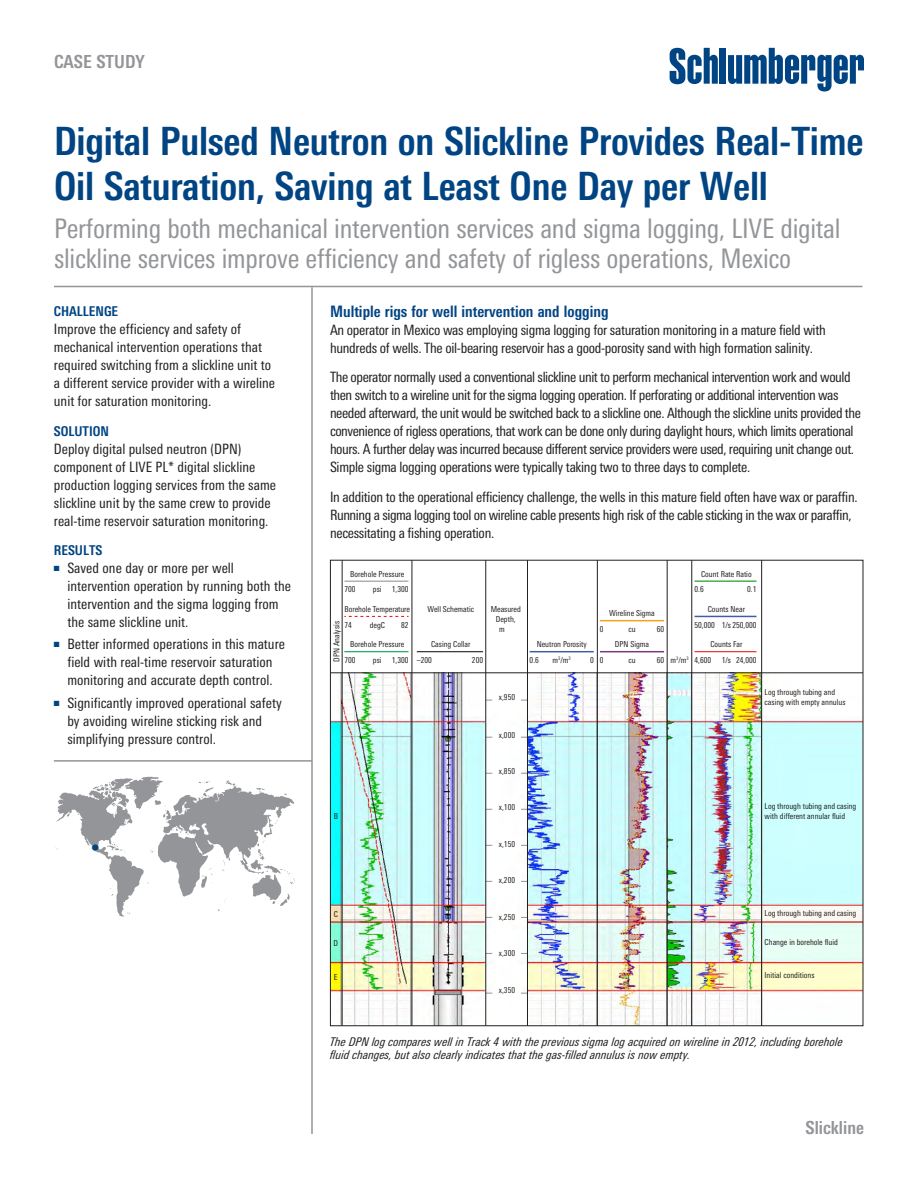
<style>
.page{position:relative;width:918px;height:1188px;background:#fff}
.page>*{position:absolute;margin:0;border:0;box-sizing:border-box;transform-origin:0 0}
.headline__front{font:700 condensed 39px/45px "Univers Next Pro";letter-spacing:-.005em;color:#004483}
.Subhead{font:condensed 27px/30px "Univers Next Pro";letter-spacing:-.01em;color:#939598}
.discipline{font:700 condensed 18px "Univers Next Pro";color:#939598}
.Body_Head{font:700 condensed 15.75px "Univers Next Pro";color:#004483}
.Body_Text{font:condensed 14.25px/18px "Univers Next Pro";letter-spacing:-.02em;color:#231f20}
.Body_Text-2{font:condensed 14.25px/18px "Univers Next Pro";color:#231f20}
.Sidebar_Head{font:700 condensed 13.5px "Univers Next Pro";color:#004483}
.t1{font:italic condensed 12px/13.5px "Univers Next Pro";color:#231f20}
.t2{font:condensed 8.25px/15.3px "Univers Next Pro";color:#231f20;text-align:center}
</style>
<div class="page">
<div style="left:720px;top:48px;width:6px;height:36px;background:#004483"></div>
<svg style="left:728px;top:48px;width:136px;height:44px"></svg>
<svg style="left:670px;top:48px;width:48px;height:36px"></svg>
<hr style="left:54px;top:760px;width:258px;height:2px;background:#939598">
<svg style="left:55px;top:777px;width:239px;height:140px"></svg>
<div style="left:92px;top:844px;width:6px;height:7px;background:#004483;border-radius:50%"></div>
<hr style="left:54px;top:286px;width:808px;height:1px;background:#939598">
<hr style="left:311px;top:287px;width:2px;height:847px;background:#939598">
<img style="left:332px;top:673px;width:529px;height:351px">
<hr style="left:344px;top:651px;width:64px;height:1px;background:#00a651">
<hr style="left:417px;top:651px;width:66px;height:1px;background:#231f20">
<hr style="left:530px;top:651px;width:64px;height:1px;background:#3f5ea7">
<hr style="left:600px;top:651px;width:64px;height:1px;background:#7b3482">
<hr style="left:600px;top:620px;width:64px;height:1px;background:#f4a31d">
<svg style="left:344px;top:616px;width:64px;height:1px"></svg>
<hr style="left:344px;top:581px;width:64px;height:1px;background:#939598">
<hr style="left:695px;top:651px;width:61px;height:1px;background:#ed1d24">
<hr style="left:695px;top:616px;width:61px;height:1px;background:#3f5ca6">
<hr style="left:695px;top:580px;width:61px;height:2px;background:#44af4a">
<hr style="left:342px;top:560px;width:1px;height:466px;background:#231f20">
<hr style="left:412px;top:560px;width:1px;height:466px;background:#231f20">
<hr style="left:485px;top:560px;width:1px;height:466px;background:#231f20">
<hr style="left:527px;top:560px;width:1px;height:466px;background:#231f20">
<hr style="left:597px;top:560px;width:1px;height:466px;background:#231f20">
<hr style="left:667px;top:560px;width:1px;height:466px;background:#231f20">
<hr style="left:691px;top:560px;width:1px;height:466px;background:#231f20">
<hr style="left:761px;top:560px;width:1px;height:466px;background:#231f20">
<hr style="left:330px;top:672px;width:533px;height:1px;background:#231f20">
<p class="discipline" style="left:54px;top:50px;width:92px">CASE STUDY</p>
<p class="headline__front" style="left:54px;top:119px;width:811px">Digital Pulsed Neutron on Slickline Provides Real-Time<br>Oil Saturation, Saving at Least One Day per Well</p>
<p class="Subhead" style="left:54px;top:213px;width:788px">Performing both mechanical intervention services and sigma logging, LIVE digital slickline services improve efficiency and safety of rigless operations, Mexico</p>
<p class="Sidebar_Head" style="left:54px;top:303px;width:66px">CHALLENGE</p>
<p class="Body_Text-2" style="left:54px;top:320px;width:223px">Improve the efficiency and safety of mechanical intervention operations that required switching from a slickline unit to a different service provider with a wireline unit for saturation monitoring.</p>
<p class="Sidebar_Head" style="left:54px;top:423px;width:57px">SOLUTION</p>
<p class="Body_Text-2" style="left:54px;top:439px;width:224px">Deploy digital pulsed neutron (DPN) component of LIVE PL* digital slickline production logging services from the same slickline unit by the same crew to provide real-time reservoir saturation monitoring.</p>
<p class="Sidebar_Head" style="left:54px;top:542px;width:50px">RESULTS</p>
<p class="Body_Text-2" style="left:67px;top:559px;width:225px;text-indent:-13px"><sup>■</sup> Saved one day or more per well intervention operation by running both the intervention and the sigma logging from the same slickline unit.</p>
<p class="Body_Text-2" style="left:54px;top:635px;width:233px;text-align:center"><sup>■</sup> Better informed operations in this mature field with real-time reservoir saturation monitoring and accurate depth control.</p>
<p class="Body_Text-2" style="left:67px;top:694px;width:216px;text-indent:-13px"><sup>■</sup> Significantly improved operational safety by avoiding wireline sticking risk and simplifying pressure control.</p>
<p class="Body_Head" style="left:330px;top:302px;width:280px">Multiple rigs for well intervention and logging</p>
<p class="Body_Text" style="left:330px;top:321px;width:497px">An operator in Mexico was employing sigma logging for saturation monitoring in a mature field with hundreds of wells. The oil-bearing reservoir has a good-porosity sand with high formation salinity.</p>
<p class="Body_Text" style="left:330px;top:368px;width:533px">The operator normally used a conventional slickline unit to perform mechanical intervention work and would then switch to a wireline unit for the sigma logging operation. If perforating or additional intervention was needed afterward, the unit would be switched back to a slickline one. Although the slickline units provided the convenience of rigless operations, that work can be done only during daylight hours, which limits operational hours. A further delay was incurred because different service providers were used, requiring unit change out.<br>Simple sigma logging operations were typically taking two to three days to complete.</p>
<p class="Body_Text" style="left:330px;top:488px;width:529px">In addition to the operational efficiency challenge, the wells in this mature field often have wax or paraffin.<br>Running a sigma logging tool on wireline cable presents high risk of the cable sticking in the wax or paraffin, necessitating a fishing operation.</p>
<p class="t2" style="left:350px;top:566px;width:56px">Borehole Pressure psi</p>
<p class="t2" style="left:344px;top:582px;width:13px">700</p>
<p class="t2" style="left:392px;top:582px;width:18px">1,300</p>
<p class="t2" style="left:695px;top:566px;width:59px;text-align:left;text-indent:7px">Count Rate Ratio<br>0.6</p>
<p class="t2" style="left:747px;top:582px;width:11px">0.1</p>
<p class="t2" style="left:428px;top:602px;width:48px">Well Schematic</p>
<p class="t2" style="left:491px;top:602px;width:32px">Measured</p>
<p class="t2" style="left:496px;top:611px;width:21px">Depth,</p>
<p class="t2" style="left:499px;top:621px;width:7px">m</p>
<p class="t2" style="left:344px;top:602px;width:67px">Borehole Temperature degC</p>
<p class="t2" style="left:344px;top:617px;width:9px">74</p>
<p class="t2" style="left:401px;top:617px;width:9px">82</p>
<p class="t2" style="left:329px;top:662px;width:42px;rotate:-90deg">DPN Analysis</p>
<p class="t2" style="left:417px;top:637px;width:55px;text-align:left;text-indent:14px">Casing Collar –200</p>
<p class="t2" style="left:350px;top:637px;width:56px">Borehole Pressure psi</p>
<p class="t2" style="left:472px;top:652px;width:13px">200</p>
<p class="t2" style="left:344px;top:652px;width:13px">700</p>
<p class="t2" style="left:392px;top:652px;width:18px">1,300</p>
<p class="t2" style="left:609px;top:606px;width:47px">Wireline Sigma cu</p>
<p class="t2" style="left:600px;top:621px;width:5px">0</p>
<p class="t2" style="left:657px;top:621px;width:9px">60</p>
<p class="t2" style="left:722px;top:602px;width:36px;text-align:left;text-indent:-14px">Counts Near<br>1/s 250,000</p>
<p class="t2" style="left:695px;top:617px;width:22px">50,000</p>
<p class="t2" style="left:615px;top:637px;width:36px">DPN Sigma cu</p>
<p class="t2" style="left:710px;top:637px;width:34px">Counts Far<br>1/s</p>
<p class="t2" style="left:537px;top:637px;width:52px">Neutron Porosity m<sup>3</sup>/m<sup>3</sup></p>
<p class="t2" style="left:671px;top:652px;width:20px">m<sup>3</sup>/m<sup>3</sup></p>
<p class="t2" style="left:695px;top:652px;width:18px">4,600</p>
<p class="t2" style="left:736px;top:652px;width:22px">24,000</p>
<p class="t2" style="left:600px;top:652px;width:5px">0</p>
<p class="t2" style="left:657px;top:652px;width:9px">60</p>
<p class="t2" style="left:530px;top:652px;width:11px">0.6</p>
<p class="t2" style="left:590px;top:652px;width:5px">0</p>
<p class="t2" style="left:334px;top:808px;width:6px">B</p>
<p class="t2" style="left:334px;top:907px;width:6px">C</p>
<p class="t2" style="left:334px;top:936px;width:6px">D</p>
<p class="t2" style="left:334px;top:969px;width:5px">E</p>
<p class="t2" style="left:499px;top:689px;width:18px">x,950</p>
<p class="t2" style="left:499px;top:727px;width:18px">x,000</p>
<p class="t2" style="left:499px;top:763px;width:18px">x,850</p>
<p class="t2" style="left:499px;top:800px;width:18px">x,100</p>
<p class="t2" style="left:499px;top:836px;width:18px">x,150</p>
<p class="t2" style="left:499px;top:873px;width:18px">x,200</p>
<p class="t2" style="left:499px;top:909px;width:18px">x,250</p>
<p class="t2" style="left:499px;top:946px;width:18px">x,300</p>
<p class="t2" style="left:499px;top:983px;width:18px">x,350</p>
<p class="t2" style="left:765px;top:687px;width:82px;line-height:9.8px;text-align:left">Log through tubing and casing with empty annulus</p>
<p class="t2" style="left:765px;top:801px;width:93px;line-height:9.8px;text-align:left">Log through tubing and casing with di erent annular fluid</p>
<p class="t2" style="left:765px;top:906px;width:93px">Log through tubing and casing</p>
<p class="t2" style="left:765px;top:934px;width:75px">Change in borehole fluid</p>
<p class="t2" style="left:765px;top:967px;width:51px">Initial conditions</p>
<p class="t1" style="left:330px;top:1035px;width:515px">The DPN log compares well in Track 4 with the previous sigma log acquired on wireline in 2012, including borehole fluid changes, but also clearly indicates that the gas-filled annulus is now empty.</p>
<p class="discipline" style="left:806px;top:1117px;width:60px">Slickline</p>
</div>
